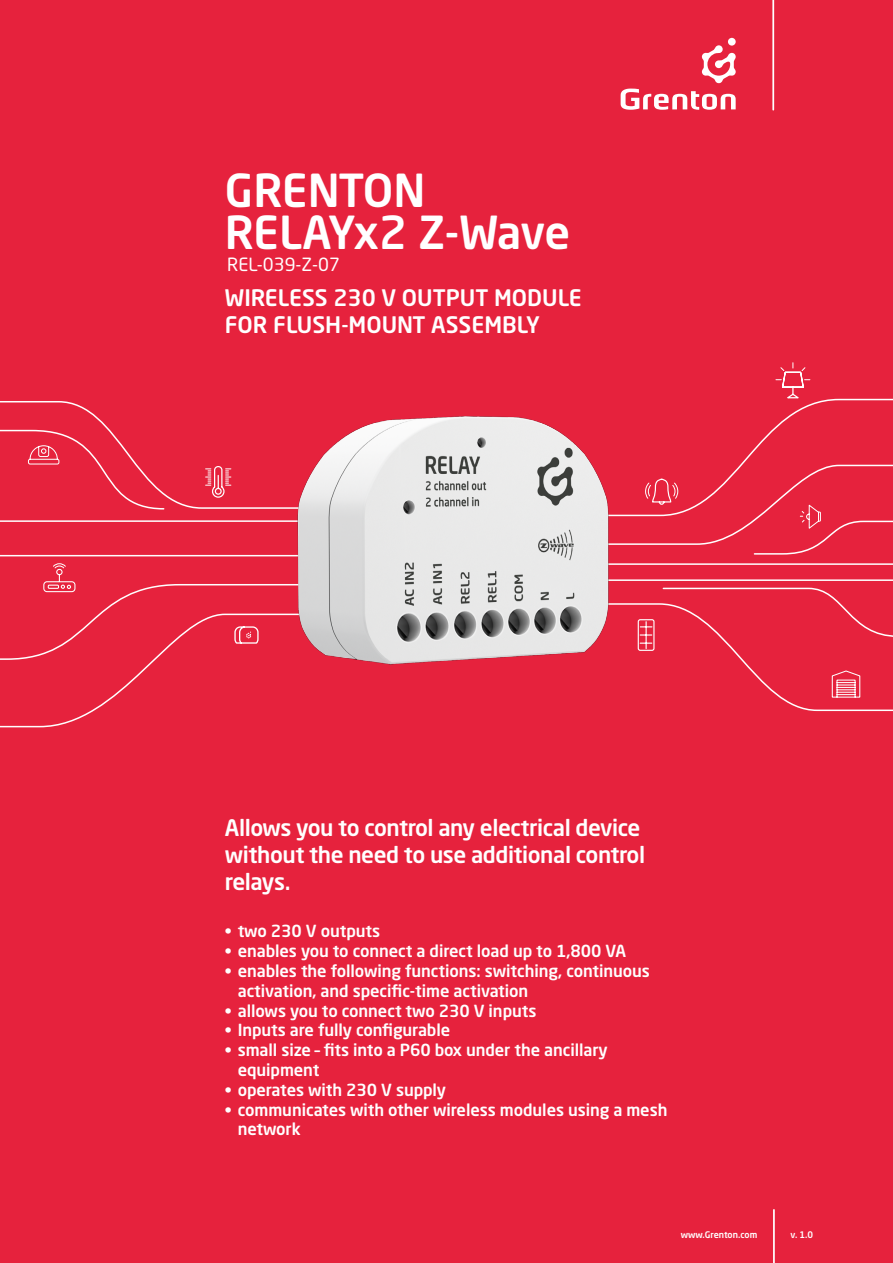
<style>
.page{position:relative;width:893px;height:1263px;background:#e6223d}
.page>*{position:absolute;margin:0;border:0;box-sizing:border-box;transform-origin:0 0}
.t1{font:500 45px/42px "Neo Sans Pro";letter-spacing:-.025em;color:#fff}
.t2{font:500 22.5px/27px "Neo Sans Pro";letter-spacing:-.02em;color:#fff}
.t3{font:500 22.5px/27px "Neo Sans Pro";color:#fff}
.t4{font:18px "Neo Sans Pro";color:#fff}
.t5{font:500 16.5px/19.8px "Neo Sans Pro";letter-spacing:-.005em;color:#fff}
.t6{font:500 9px "Neo Sans Pro";color:#fff}
</style>
<div class="page">
<svg style="left:621px;top:89px;width:115px;height:21px"></svg>
<svg style="left:702px;top:45px;width:34px;height:38px"></svg>
<div style="left:728px;top:38px;width:8px;height:8px;background:#fff;border-radius:50%"></div>
<hr style="left:772px;top:0;width:2px;height:110px;background:#fff">
<hr style="left:773px;top:1210px;width:2px;height:53px;background:#fff">
<hr style="left:0;top:555px;width:359px;height:1px;background:#fff">
<hr style="left:514px;top:563px;width:379px;height:2px;background:#fff">
<svg style="left:741px;top:398px;width:152px;height:66px"></svg>
<hr style="left:514px;top:579px;width:379px;height:2px;background:#fff">
<hr style="left:0;top:520px;width:357px;height:2px;background:#fff">
<svg style="left:0;top:401px;width:269px;height:109px"></svg>
<svg style="left:635px;top:464px;width:258px;height:91px"></svg>
<svg style="left:635px;top:587px;width:258px;height:125px"></svg>
<svg style="left:775px;top:362px;width:36px;height:37px"></svg>
<img style="left:269px;top:416px;width:366px;height:249px">
<svg style="left:0;top:563px;width:360px;height:165px"></svg>
<h1 class="t1" style="left:225px;top:168px;width:347px">GRENTON<br>RELAYx2 Z-Wave</h1>
<p class="t4" style="left:227px;top:253px;width:114px">REL-039-Z-07</p>
<h2 class="t3" style="left:225px;top:284px;width:358px">WIRELESS 230 V OUTPUT MODULE<br>FOR FLUSH-MOUNT ASSEMBLY</h2>
<h2 class="t2" style="left:225px;top:814px;width:422px">Allows you to control any electrical device without the need to use additional control relays.</h2>
<p class="t5" style="left:225px;top:921px;width:157px">• two 230 V outputs</p>
<p class="t5" style="left:225px;top:941px;width:402px">• enables you to connect a direct load up to 1,800 VA</p>
<p class="t5" style="left:238px;top:961px;width:414px;text-indent:-13px">• enables the following functions: switching, continuous activation, and specific-time activation</p>
<p class="t5" style="left:225px;top:1000px;width:313px">• allows you to connect two 230 V inputs</p>
<p class="t5" style="left:225px;top:1020px;width:227px">• Inputs are fully configurable</p>
<p class="t5" style="left:238px;top:1040px;width:372px;text-indent:-13px">• small size – fits into a P60 box under the ancillary equipment</p>
<p class="t5" style="left:225px;top:1079px;width:223px">• operates with 230 V supply</p>
<p class="t5" style="left:238px;top:1099px;width:431px;text-indent:-13px">• communicates with other wireless modules using a mesh network</p>
<p class="t6" style="left:681px;top:1229px;width:78px">www.Grenton.com</p>
<p class="t6" style="left:790px;top:1229px;width:24px">v. 1.0</p>
</div>
